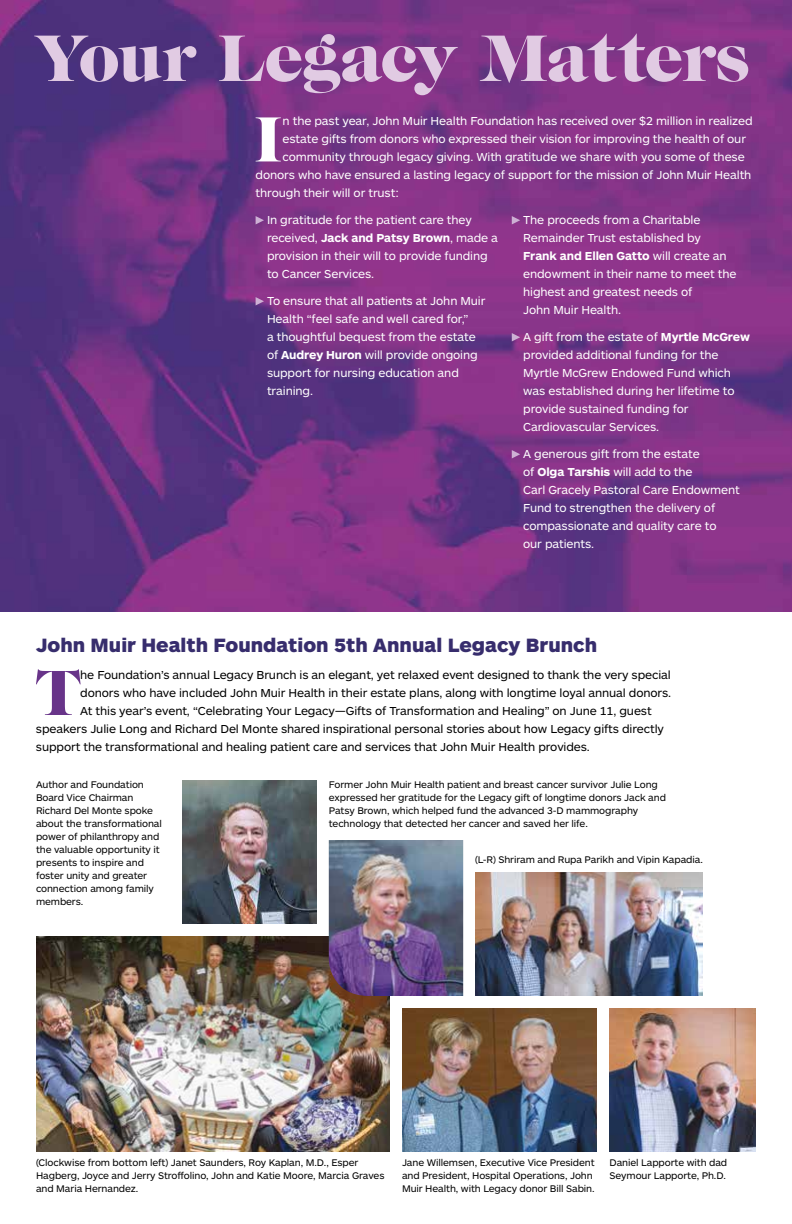
<style>
.page{position:relative;width:792px;height:1224px;background:#fff}
.page>*{position:absolute;margin:0;border:0;box-sizing:border-box;transform-origin:0 0}
.t1{font:68px "Caslon Graphique EF";letter-spacing:-.03em;color:#e1cbe3}
.t2{font:66px "Caslon Graphique EF";color:#683489}
.t3{font:66px "Caslon Graphique EF";color:#fff}
.t4{font:900 20px "ARS Maquette Pro";color:#372d6d}
.t5{font:12px/18px "ARS Maquette Pro";letter-spacing:-.01em;color:#fff}
.t6{font:12px "ARS Maquette Pro";letter-spacing:-.01em;color:#000}
.t7{font:10px/13px "ARS Maquette Pro";letter-spacing:-.01em;color:#000}
.s1{font-weight:700}
</style>
<div class="page">
<img style="left:0;top:0;width:792px;height:612px">
<svg style="left:256px;top:216px;width:8px;height:8px"></svg>
<svg style="left:256px;top:297px;width:8px;height:8px"></svg>
<svg style="left:512px;top:216px;width:8px;height:8px"></svg>
<svg style="left:512px;top:333px;width:8px;height:8px"></svg>
<svg style="left:512px;top:450px;width:8px;height:8px"></svg>
<img style="left:402px;top:1008px;width:195px;height:144px">
<img style="left:610px;top:1008px;width:146px;height:144px">
<img style="left:36px;top:936px;width:354px;height:216px">
<img style="left:182px;top:780px;width:135px;height:144px">
<img style="left:475px;top:872px;width:228px;height:124px">
<img style="left:329px;top:840px;width:134px;height:157px">
<h1 class="t1" style="left:36px;top:20px;width:715px">Your Legacy Matters</h1>
<h2 class="t3" style="left:253px;top:103px;width:32px">I</h2>
<p class="t5" style="left:283px;top:112px;width:472px">n the past year, John Muir Health Foundation has received over $2 million in realized</p>
<p class="t5" style="left:283px;top:130px;width:465px">estate gifts from donors who expressed their vision for improving the health of our</p>
<p class="t5" style="left:283px;top:148px;width:464px">community through legacy giving. With gratitude we share with you some of these</p>
<p class="t5" style="left:256px;top:166px;width:497px">donors who have ensured a lasting legacy of support for the mission of John Muir Health</p>
<p class="t5" style="left:256px;top:184px;width:145px">through their will or trust:</p>
<p class="t5" style="left:267px;top:211px;width:233px">In gratitude for the patient care they received, <span class="s1">Jack and Patsy Brown</span>, made a provision in their will to provide funding to Cancer Services.</p>
<p class="t5" style="left:267px;top:292px;width:220px">To ensure that all patients at John Muir<br>Health “feel safe and well cared for,”<br>a thoughtful bequest from the estate of <span class="s1">Audrey Huron</span> will provide ongoing support for nursing education and training.</p>
<p class="t5" style="left:523px;top:211px;width:215px">The proceeds from a Charitable<br>Remainder Trust established by<br><span class="s1">Frank and Ellen Gatto</span> will create an endowment in their name to meet the highest and greatest needs of<br>John Muir Health.</p>
<p class="t5" style="left:523px;top:328px;width:228px">A gift from the estate of <span class="s1">Myrtle McGrew </span>provided additional funding for the Myrtle McGrew Endowed Fund which was established during her lifetime to provide sustained funding for Cardiovascular Services.</p>
<p class="t5" style="left:523px;top:445px;width:218px">A generous gift from the estate<br>of <span class="s1">Olga Tarshis</span> will add to the<br>Carl Gracely Pastoral Care Endowment<br>Fund to strengthen the delivery of compassionate and quality care to<br>our patients.</p>
<h3 class="t4" style="left:36px;top:632px;width:563px">John Muir Health Foundation 5th Annual Legacy Brunch</h3>
<h2 class="t2" style="left:36px;top:656px;width:47px">T</h2>
<p class="t6" style="left:80px;top:667px;width:592px">he Foundation’s annual Legacy Brunch is an elegant, yet relaxed event designed to thank the very special</p>
<p class="t6" style="left:80px;top:685px;width:593px">donors who have included John Muir Health in their estate plans, along with longtime loyal annual donors.</p>
<p class="t6" style="left:80px;top:703px;width:573px">At this year’s event, “Celebrating Your Legacy—Gifts of Transformation and Healing” on June 11, guest</p>
<p class="t6" style="left:36px;top:721px;width:629px">speakers Julie Long and Richard Del Monte shared inspirational personal stories about how Legacy gifts directly</p>
<p class="t6" style="left:36px;top:739px;width:555px">support the transformational and healing patient care and services that John Muir Health provides.</p>
<p class="t7" style="left:36px;top:778px;width:128px">Author and Foundation<br>Board Vice Chairman<br>Richard Del Monte spoke about the transformational power of philanthropy and the valuable opportunity it presents to inspire and foster unity and greater connection among family members.</p>
<p class="t7" style="left:329px;top:778px;width:339px">Former John Muir Health patient and breast cancer survivor Julie Long expressed her gratitude for the Legacy gift of longtime donors Jack and Patsy Brown, which helped fund the advanced 3-D mammography technology that detected her cancer and saved her life.</p>
<p class="t7" style="left:475px;top:853px;width:229px">(L-R) Shriram and Rupa Parikh and Vipin Kapadia.</p>
<p class="t7" style="left:36px;top:1156px;width:350px">(Clockwise from bottom left) Janet Saunders, Roy Kaplan, M.D., Esper<br>Hagberg, Joyce and Jerry Stroffolino, John and Katie Moore, Marcia Graves and Maria Hernandez.</p>
<p class="t7" style="left:402px;top:1156px;width:194px">Jane Willemsen, Executive Vice President and President, Hospital Operations, John<br>Muir Health, with Legacy donor Bill Sabin.</p>
<p class="t7" style="left:610px;top:1156px;width:119px">Daniel Lapporte with dad<br>Seymour Lapporte, Ph.D.</p>
</div>
